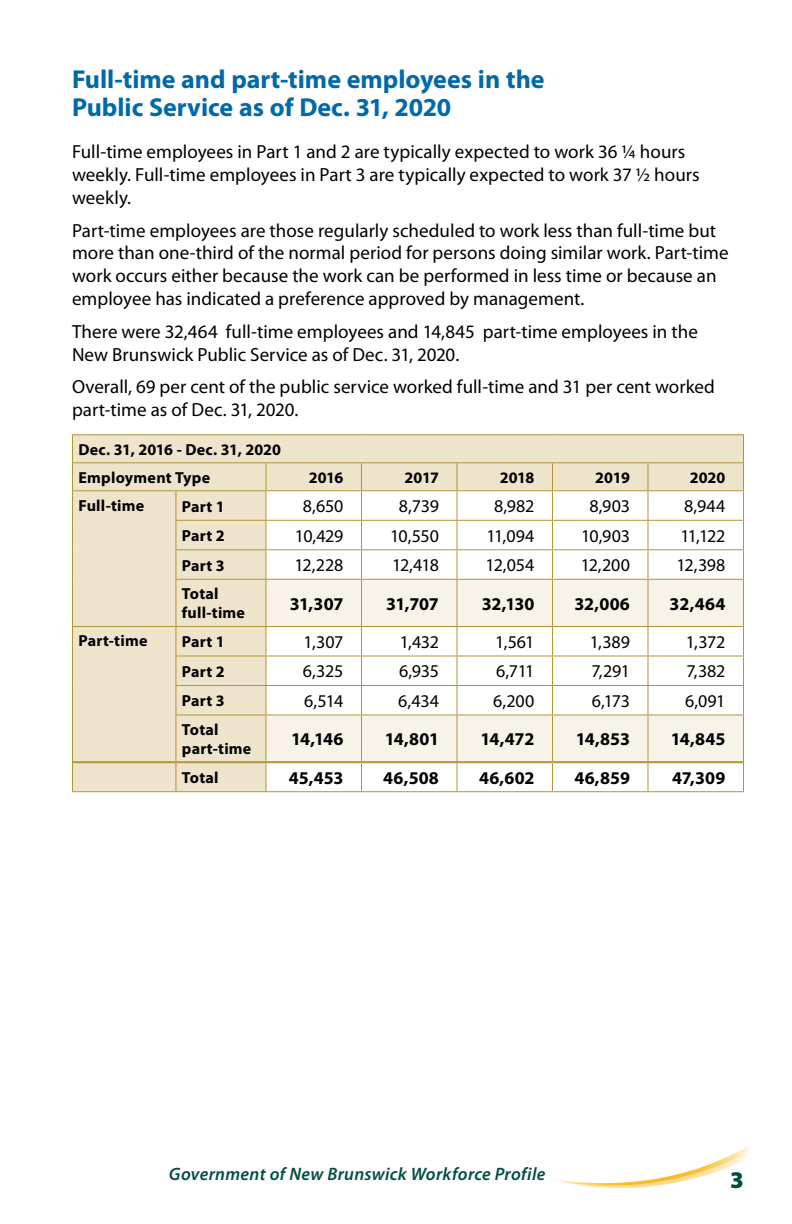
<style>
.page{position:relative;width:792px;height:1224px;background:#fff}
.page>*{position:absolute;margin:0;border:0;box-sizing:border-box;transform-origin:0 0}
.t1{font:700 26px/28px "Myriad Pro";color:#0069aa}
.t2{font:900 24px "Myriad Pro";color:#004d43}
.t3{font:19px/22.8px "Myriad Pro";color:#000}
.t4{font:18px "Myriad Pro";letter-spacing:-.01em;color:#000}
.t5{font:700 18px "Myriad Pro";color:#000}
.t6{font:italic 600 18px "Myriad Pro";letter-spacing:.015em;color:#004d43}
.t7{font:700 16px/19.2px "Myriad Pro";letter-spacing:.015em;color:#000}
</style>
<div class="page">
<svg style="left:552px;top:1145px;width:198px;height:43px"></svg>
<div style="left:73px;top:435px;width:192px;height:356px;background:#eee3cb"></div>
<hr style="left:175px;top:520px;width:91px;height:1px;background:#b1953a">
<hr style="left:175px;top:549px;width:91px;height:1px;background:#b1953a">
<hr style="left:175px;top:579px;width:91px;height:1px;background:#b1953a">
<hr style="left:176px;top:626px;width:90px;height:1px;background:#b1953a">
<hr style="left:175px;top:655px;width:91px;height:1px;background:#b1953a">
<hr style="left:175px;top:685px;width:91px;height:1px;background:#b1953a">
<hr style="left:175px;top:714px;width:91px;height:1px;background:#b1953a">
<hr style="left:266px;top:791px;width:95px;height:1px;background:#b1953a">
<hr style="left:361px;top:791px;width:96px;height:1px;background:#b1953a">
<hr style="left:457px;top:791px;width:95px;height:1px;background:#b1953a">
<hr style="left:552px;top:791px;width:96px;height:1px;background:#b1953a">
<hr style="left:648px;top:791px;width:96px;height:1px;background:#b1953a">
<svg style="left:72px;top:762px;width:1px;height:29px"></svg>
<hr style="left:72px;top:791px;width:104px;height:1px;background:#b1953a">
<svg style="left:175px;top:763px;width:1px;height:28px"></svg>
<hr style="left:176px;top:791px;width:90px;height:1px;background:#b1953a">
<hr style="left:176px;top:761px;width:90px;height:2px;background:#b1953a">
<hr style="left:72px;top:520px;width:1px;height:30px;background:#b1953a">
<svg style="left:72px;top:550px;width:1px;height:29px"></svg>
<svg style="left:175px;top:491px;width:1px;height:88px"></svg>
<hr style="left:72px;top:579px;width:1px;height:47px;background:#b1953a">
<hr style="left:175px;top:580px;width:1px;height:46px;background:#b1953a">
<hr style="left:72px;top:626px;width:104px;height:1px;background:#b1953a">
<svg style="left:72px;top:627px;width:1px;height:58px"></svg>
<hr style="left:72px;top:685px;width:1px;height:30px;background:#b1953a">
<svg style="left:175px;top:627px;width:1px;height:87px"></svg>
<hr style="left:72px;top:715px;width:1px;height:47px;background:#b1953a">
<hr style="left:175px;top:715px;width:1px;height:46px;background:#b1953a">
<hr style="left:73px;top:761px;width:103px;height:2px;background:#b1953a">
<hr style="left:72px;top:490px;width:104px;height:1px;background:#b1953a">
<hr style="left:176px;top:490px;width:90px;height:1px;background:#b1953a">
<hr style="left:72px;top:434px;width:104px;height:1px;background:#b1953a">
<svg style="left:72px;top:435px;width:1px;height:85px"></svg>
<hr style="left:176px;top:434px;width:90px;height:1px;background:#b1953a">
<hr style="left:266px;top:434px;width:95px;height:1px;background:#b1953a">
<hr style="left:361px;top:434px;width:96px;height:1px;background:#b1953a">
<hr style="left:457px;top:434px;width:95px;height:1px;background:#b1953a">
<hr style="left:552px;top:434px;width:96px;height:1px;background:#b1953a">
<hr style="left:648px;top:434px;width:96px;height:1px;background:#b1953a">
<svg style="left:265px;top:435px;width:479px;height:356px"></svg>
<hr style="left:72px;top:462px;width:104px;height:1px;background:#b1953a">
<hr style="left:176px;top:462px;width:90px;height:1px;background:#b1953a">
<hr style="left:266px;top:462px;width:95px;height:1px;background:#b1953a">
<hr style="left:361px;top:462px;width:96px;height:1px;background:#b1953a">
<hr style="left:457px;top:462px;width:95px;height:1px;background:#b1953a">
<hr style="left:552px;top:462px;width:96px;height:1px;background:#b1953a">
<hr style="left:648px;top:462px;width:96px;height:1px;background:#b1953a">
<h1 class="t1" style="left:72px;top:64px;width:474px">Full-time and part-time employees in the<br>Public Service as of Dec. 31, 2020</h1>
<p class="t3" style="left:72px;top:140px;width:629px">Full-time employees in Part 1 and 2 are typically expected to work 36 ¼ hours weekly. Full-time employees in Part 3 are typically expected to work 37 ½ hours weekly.</p>
<p class="t3" style="left:72px;top:219px;width:658px">Part-time employees are those regularly scheduled to work less than full-time but more than one-third of the normal period for persons doing similar work. Part-time work occurs either because the work can be performed in less time or because an employee has indicated a preference approved by management.</p>
<p class="t3" style="left:72px;top:320px;width:627px">There were 32,464 full-time employees and 14,845 part-time employees in the<br>New Brunswick Public Service as of Dec. 31, 2020.</p>
<p class="t3" style="left:72px;top:375px;width:644px">Overall, 69 per cent of the public service worked full-time and 31 per cent worked part-time as of Dec. 31, 2020.</p>
<p class="t7" style="left:78px;top:435px;width:204px;line-height:28px">Dec. 31, 2016 - Dec. 31, 2020<br>Employment Type</p>
<p class="t7" style="left:309px;top:467px;width:36px">2016</p>
<p class="t7" style="left:405px;top:467px;width:36px">2017</p>
<p class="t7" style="left:500px;top:467px;width:36px">2018</p>
<p class="t7" style="left:595px;top:467px;width:36px">2019</p>
<p class="t7" style="left:690px;top:467px;width:37px">2020</p>
<p class="t7" style="left:79px;top:495px;width:67px">Full-time</p>
<p class="t7" style="left:182px;top:496px;width:44px">Part 1</p>
<p class="t4" style="left:303px;top:495px;width:42px">8,650</p>
<p class="t4" style="left:399px;top:495px;width:42px">8,739</p>
<p class="t4" style="left:494px;top:495px;width:42px">8,982</p>
<p class="t4" style="left:589px;top:495px;width:42px">8,903</p>
<p class="t4" style="left:684px;top:495px;width:43px">8,944</p>
<p class="t7" style="left:182px;top:526px;width:44px">Part 2</p>
<p class="t4" style="left:295px;top:525px;width:50px">10,429</p>
<p class="t4" style="left:390px;top:525px;width:50px">10,550</p>
<p class="t4" style="left:487px;top:525px;width:49px">11,094</p>
<p class="t4" style="left:581px;top:525px;width:50px">10,903</p>
<p class="t4" style="left:680px;top:525px;width:47px">11,122</p>
<p class="t7" style="left:182px;top:555px;width:44px">Part 3</p>
<p class="t4" style="left:295px;top:554px;width:50px">12,228</p>
<p class="t4" style="left:392px;top:554px;width:48px">12,418</p>
<p class="t4" style="left:486px;top:554px;width:50px">12,054</p>
<p class="t4" style="left:581px;top:554px;width:51px">12,200</p>
<p class="t4" style="left:677px;top:554px;width:50px">12,398</p>
<p class="t7" style="left:182px;top:584px;width:65px">Total full-time</p>
<p class="t5" style="left:290px;top:592px;width:55px">31,307</p>
<p class="t5" style="left:386px;top:592px;width:54px">31,707</p>
<p class="t5" style="left:482px;top:592px;width:54px">32,130</p>
<p class="t5" style="left:574px;top:592px;width:57px">32,006</p>
<p class="t5" style="left:670px;top:592px;width:57px">32,464</p>
<p class="t7" style="left:78px;top:631px;width:71px">Part-time</p>
<p class="t7" style="left:182px;top:632px;width:44px">Part 1</p>
<p class="t4" style="left:304px;top:631px;width:41px">1,307</p>
<p class="t4" style="left:400px;top:631px;width:41px">1,432</p>
<p class="t4" style="left:495px;top:631px;width:41px">1,561</p>
<p class="t4" style="left:590px;top:631px;width:42px">1,389</p>
<p class="t4" style="left:686px;top:631px;width:41px">1,372</p>
<p class="t7" style="left:182px;top:661px;width:44px">Part 2</p>
<p class="t4" style="left:303px;top:660px;width:42px">6,325</p>
<p class="t4" style="left:399px;top:660px;width:41px">6,935</p>
<p class="t4" style="left:496px;top:660px;width:40px">6,711</p>
<p class="t4" style="left:591px;top:660px;width:40px">7,291</p>
<p class="t4" style="left:686px;top:660px;width:41px">7,382</p>
<p class="t7" style="left:182px;top:691px;width:44px">Part 3</p>
<p class="t4" style="left:304px;top:690px;width:41px">6,514</p>
<p class="t4" style="left:398px;top:690px;width:42px">6,434</p>
<p class="t4" style="left:493px;top:690px;width:43px">6,200</p>
<p class="t4" style="left:592px;top:690px;width:40px">6,173</p>
<p class="t4" style="left:685px;top:690px;width:42px">6,091</p>
<p class="t7" style="left:182px;top:719px;width:71px">Total part-time</p>
<p class="t5" style="left:291px;top:728px;width:54px">14,146</p>
<p class="t5" style="left:385px;top:728px;width:56px">14,801</p>
<p class="t5" style="left:481px;top:728px;width:55px">14,472</p>
<p class="t5" style="left:576px;top:728px;width:56px">14,853</p>
<p class="t5" style="left:671px;top:728px;width:56px">14,845</p>
<p class="t7" style="left:182px;top:767px;width:38px">Total</p>
<p class="t5" style="left:289px;top:766px;width:56px">45,453</p>
<p class="t5" style="left:383px;top:766px;width:57px">46,508</p>
<p class="t5" style="left:479px;top:766px;width:57px">46,602</p>
<p class="t5" style="left:574px;top:766px;width:57px">46,859</p>
<p class="t5" style="left:672px;top:766px;width:55px">47,309</p>
<p class="t6" style="left:169px;top:1163px;width:378px">Government of New Brunswick Workforce Profile</p>
<p class="t2" style="left:730px;top:1164px;width:15px">3</p>
</div>
